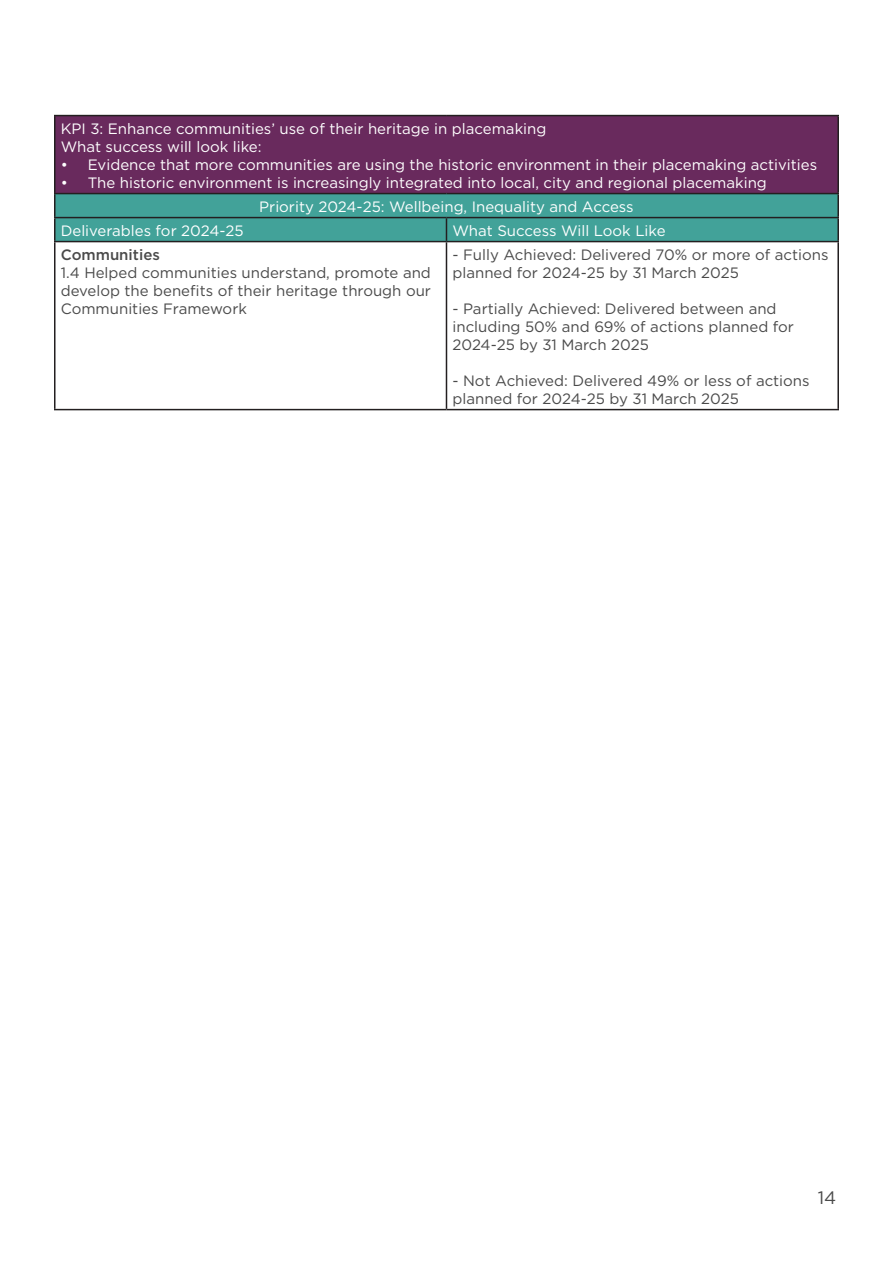
<style>
.page{position:relative;width:893px;height:1263px;background:#fff}
.page>*{position:absolute;margin:0;border:0;box-sizing:border-box;transform-origin:0 0}
.t1{font:18px "Gotham";color:#4a4a4a}
.t2{font:15px/18px "Gotham";color:#4a4a4a}
.t3{font:15px/18px "Gotham";color:#fff}
.t4{font:500 15px "Gotham";color:#4a4a4a}
</style>
<div class="page">
<div style="left:55px;top:116px;width:783px;height:78px;background:#692a5d"></div>
<div style="left:55px;top:194px;width:783px;height:24px;background:#42a299"></div>
<div style="left:55px;top:218px;width:391px;height:24px;background:#42a299"></div>
<div style="left:446px;top:218px;width:392px;height:24px;background:#42a299"></div>
<hr style="left:54px;top:115px;width:392px;height:1px;background:#231f20">
<hr style="left:54px;top:116px;width:2px;height:77px;background:#231f20">
<hr style="left:446px;top:115px;width:393px;height:1px;background:#231f20">
<hr style="left:837px;top:116px;width:2px;height:77px;background:#231f20">
<hr style="left:54px;top:193px;width:392px;height:1px;background:#231f20">
<hr style="left:54px;top:194px;width:2px;height:23px;background:#231f20">
<hr style="left:446px;top:193px;width:393px;height:1px;background:#231f20">
<hr style="left:837px;top:194px;width:2px;height:23px;background:#231f20">
<hr style="left:54px;top:217px;width:392px;height:1px;background:#231f20">
<hr style="left:54px;top:218px;width:2px;height:23px;background:#231f20">
<hr style="left:446px;top:217px;width:393px;height:1px;background:#231f20">
<svg style="left:446px;top:218px;width:1px;height:23px"></svg>
<hr style="left:837px;top:218px;width:2px;height:23px;background:#231f20">
<hr style="left:54px;top:241px;width:392px;height:1px;background:#231f20">
<hr style="left:54px;top:242px;width:2px;height:167px;background:#231f20">
<hr style="left:446px;top:241px;width:393px;height:1px;background:#231f20">
<hr style="left:446px;top:242px;width:1px;height:167px;background:#231f20">
<hr style="left:837px;top:242px;width:2px;height:167px;background:#231f20">
<hr style="left:54px;top:409px;width:392px;height:1px;background:#231f20">
<hr style="left:446px;top:409px;width:393px;height:1px;background:#231f20">
<p class="t3" style="left:61px;top:119px;width:487px">KPI 3: Enhance communities’ use of their heritage in placemaking<br>What success will look like:</p>
<p class="t3" style="left:61px;top:155px;width:758px">• Evidence that more communities are using the historic environment in their placemaking activities</p>
<p class="t3" style="left:61px;top:173px;width:708px">• The historic environment is increasingly integrated into local, city and regional placemaking</p>
<p class="t3" style="left:259px;top:197px;width:376px">Priority 2024-25: Wellbeing, Inequality and Access</p>
<p class="t3" style="left:61px;top:221px;width:184px">Deliverables for 2024-25</p>
<p class="t3" style="left:452px;top:221px;width:215px">What Success Will Look Like</p>
<p class="t4" style="left:61px;top:244px;width:101px">Communities</p>
<p class="t2" style="left:61px;top:263px;width:372px;text-align:justify">1.4 Helped communities understand, promote and develop the benefits of their heritage through our Communities Framework</p>
<p class="t2" style="left:452px;top:245px;width:378px">- Fully Achieved: Delivered 70% or more of actions planned for 2024-25 by 31 March 2025</p>
<p class="t2" style="left:452px;top:299px;width:343px">- Partially Achieved: Delivered between and including 50% and 69% of actions planned for<br>2024-25 by 31 March 2025</p>
<p class="t2" style="left:452px;top:371px;width:359px">- Not Achieved: Delivered 49% or less of actions planned for 2024-25 by 31 March 2025</p>
<p class="t1" style="left:818px;top:1186px;width:20px">14</p>
</div>
